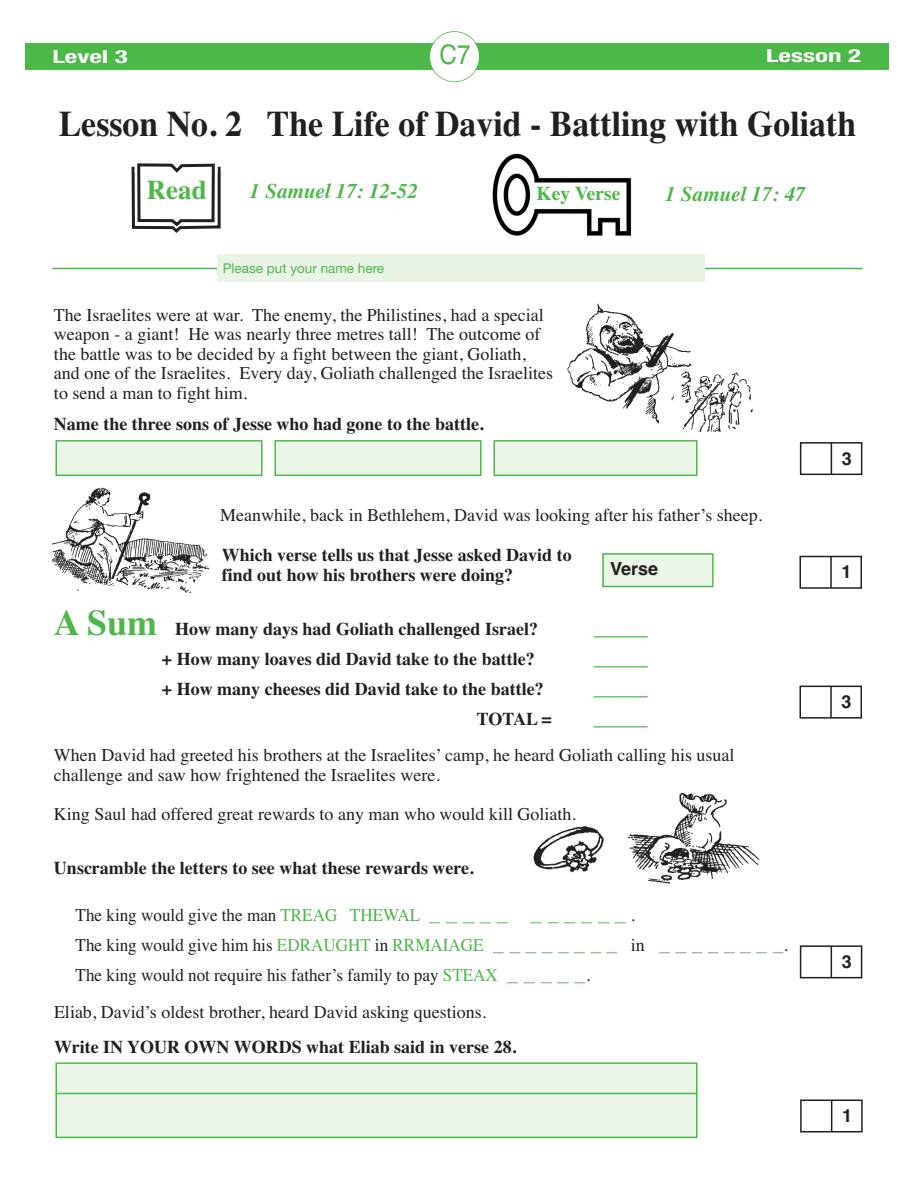
<style>
.page{position:relative;width:918px;height:1188px;background:#fff}
.page>*{position:absolute;margin:0;border:0;box-sizing:border-box;transform-origin:0 0}
.t1{font:700 36px "Times";color:#231f20;scale:.94 1}
.t2{font:700 27px "Times";color:#4cb848}
.t3{font:27px "Helvetica";color:#4cb848;scale:.9 1}
.t4{font:italic 700 21px "Times";color:#4cb848}
.t5{font:700 19.5px "Times";color:#4cb848}
.t6{font:18px/19.5px "Times";color:#231f20}
.t7{font:700 18px/19.5px "Times";color:#231f20}
.t8{font:18px "Times";color:#231f20;scale:.95 1}
.t9{font:700 18px "Times";color:#4cb848}
.t10{font:700 condensed 18px "Helvetica Neue";color:#fff;scale:1.5 1}
.t11{font:700 18px "Helvetica";color:#231f20}
.t12{font:13.5px "Helvetica Neue";color:#4cb848}
.s1{font-size:36px;color:#4cb848}
.s2{color:#4cb848}
</style>
<div class="page">
<svg style="left:132px;top:163px;width:89px;height:70px"></svg>
<div style="left:145px;top:177px;width:64px;height:33px;background:#fff"></div>
<img style="left:492px;top:153px;width:140px;height:83px">
<div style="left:26px;top:44px;width:864px;height:26px;background:#4cb848"></div>
<div style="left:430px;top:32px;width:49px;height:49px;background:#fff;border-radius:50%"></div>
<div style="left:429px;top:31px;width:51px;height:51px;border:2px solid #4cb848;border-radius:50%"></div>
<hr style="left:52px;top:268px;width:810px;height:1px;background:#4cb848">
<div style="left:218px;top:254px;width:487px;height:28px;background:#eaf4e6"></div>
<div style="left:57px;top:1064px;width:639px;height:73px;background:#ebf5e8"></div>
<div style="left:56px;top:1062px;width:642px;height:76px;border:2px solid #4cb848"></div>
<div style="left:495px;top:442px;width:201px;height:33px;background:#ebf5e8"></div>
<div style="left:494px;top:440px;width:204px;height:36px;border:2px solid #4cb848"></div>
<div style="left:276px;top:442px;width:204px;height:33px;background:#ebf5e8"></div>
<div style="left:274px;top:440px;width:208px;height:36px;border:2px solid #4cb848"></div>
<div style="left:57px;top:442px;width:204px;height:33px;background:#ebf5e8"></div>
<div style="left:56px;top:440px;width:206px;height:36px;border:2px solid #4cb848"></div>
<img style="left:567px;top:304px;width:186px;height:128px">
<img style="left:52px;top:487px;width:158px;height:106px">
<img style="left:533px;top:826px;width:71px;height:47px">
<img style="left:628px;top:793px;width:132px;height:91px">
<svg style="left:799px;top:442px;width:64px;height:34px"></svg>
<div style="left:840px;top:449px;width:18px;height:18px;background:#fff"></div>
<svg style="left:799px;top:555px;width:63px;height:34px"></svg>
<div style="left:840px;top:563px;width:18px;height:18px;background:#fff"></div>
<svg style="left:799px;top:685px;width:63px;height:34px"></svg>
<div style="left:840px;top:693px;width:18px;height:18px;background:#fff"></div>
<svg style="left:799px;top:945px;width:64px;height:34px"></svg>
<div style="left:840px;top:953px;width:18px;height:18px;background:#fff"></div>
<svg style="left:800px;top:1099px;width:63px;height:34px"></svg>
<div style="left:841px;top:1107px;width:18px;height:18px;background:#fff"></div>
<hr style="left:55px;top:1093px;width:642px;height:1px;background:#4cb848">
<div style="left:604px;top:555px;width:108px;height:31px;background:#ebf5e8"></div>
<div style="left:602px;top:553px;width:112px;height:34px;border:2px solid #4cb848"></div>
<p class="t10" style="left:52px;top:46px;width:52px">Level 3</p>
<h2 class="t3" style="left:440px;top:45px;width:36px">C7</h2>
<p class="t10" style="left:766px;top:46px;width:65px">Lesson 2</p>
<h1 class="t1" style="left:59px;top:111px;width:850px">Lesson No. 2 The Life of David - Battling with Goliath</h1>
<h2 class="t2" style="left:147px;top:180px;width:61px">Read</h2>
<p class="t4" style="left:250px;top:183px;width:170px">1 Samuel 17: 12-52</p>
<p class="t5" style="left:537px;top:187px;width:85px">Key Verse</p>
<p class="t4" style="left:665px;top:186px;width:142px">1 Samuel 17: 47</p>
<p class="t12" style="left:223px;top:264px;width:163px">Please put your name here</p>
<p class="t6" style="left:54px;top:307px;width:501px">The Israelites were at war. The enemy, the Philistines, had a special weapon - a giant! He was nearly three metres tall! The outcome of the battle was to be decided by a fight between the giant, Goliath, and one of the Israelites. Every day, Goliath challenged the Israelites to send a man to fight him.</p>
<p class="t7" style="left:54px;top:416px;width:431px">Name the three sons of Jesse who had gone to the battle.</p>
<p class="t6" style="left:220px;top:507px;width:544px">Meanwhile, back in Bethlehem, David was looking after his father’s sheep.</p>
<p class="t7" style="left:222px;top:547px;width:351px">Which verse tells us that Jesse asked David to find out how his brothers were doing?</p>
<p class="t11" style="left:610px;top:562px;width:50px">Verse</p>
<p class="t7" style="left:54px;top:621px;width:486px"><span class="s1">A Sum</span> How many days had Goliath challenged Israel?</p>
<p class="t7" style="left:162px;top:651px;width:374px">+ How many loaves did David take to the battle?</p>
<p class="t7" style="left:162px;top:681px;width:383px">+ How many cheeses did David take to the battle?</p>
<p class="t9" style="left:594px;top:623px;width:55px">______</p>
<p class="t9" style="left:594px;top:653px;width:55px">______</p>
<p class="t9" style="left:594px;top:683px;width:55px">______</p>
<p class="t7" style="left:477px;top:711px;width:77px">TOTAL =</p>
<p class="t9" style="left:594px;top:713px;width:55px">______</p>
<p class="t6" style="left:54px;top:747px;width:682px">When David had greeted his brothers at the Israelites’ camp, he heard Goliath calling his usual challenge and saw how frightened the Israelites were.</p>
<p class="t6" style="left:54px;top:806px;width:524px">King Saul had offered great rewards to any man who would kill Goliath.</p>
<p class="t7" style="left:54px;top:860px;width:421px">Unscramble the letters to see what these rewards were.</p>
<p class="t8" style="left:76px;top:908px;width:457px">The king would give the man <span class="s2">TREAG THEWAL _ _ _ _ _</span></p>
<p class="t6" style="left:76px;top:901px;width:714px;line-height:30px;text-indent:455px"><span class="s2">_ _ _ _ _ _</span>.<br>The king would give him his <span class="s2">EDRAUGHT</span> in <span class="s2">RRMAIAGE _ _ _ _ _ _ _ _</span> in <span class="s2">_ _ _ _ _ _ _ _</span>.<br>The king would not require his father’s family to pay <span class="s2">STEAX _ _ _ _ _</span>.</p>
<p class="t6" style="left:54px;top:1004px;width:434px">Eliab, David’s oldest brother, heard David asking questions.</p>
<p class="t7" style="left:54px;top:1039px;width:464px">Write IN YOUR OWN WORDS what Eliab said in verse 28.</p>
<p class="t11" style="left:842px;top:452px;width:12px">3</p>
<p class="t11" style="left:841px;top:565px;width:12px">1</p>
<p class="t11" style="left:841px;top:695px;width:12px">3</p>
<p class="t11" style="left:842px;top:955px;width:12px">3</p>
<p class="t11" style="left:842px;top:1109px;width:12px">1</p>
</div>
